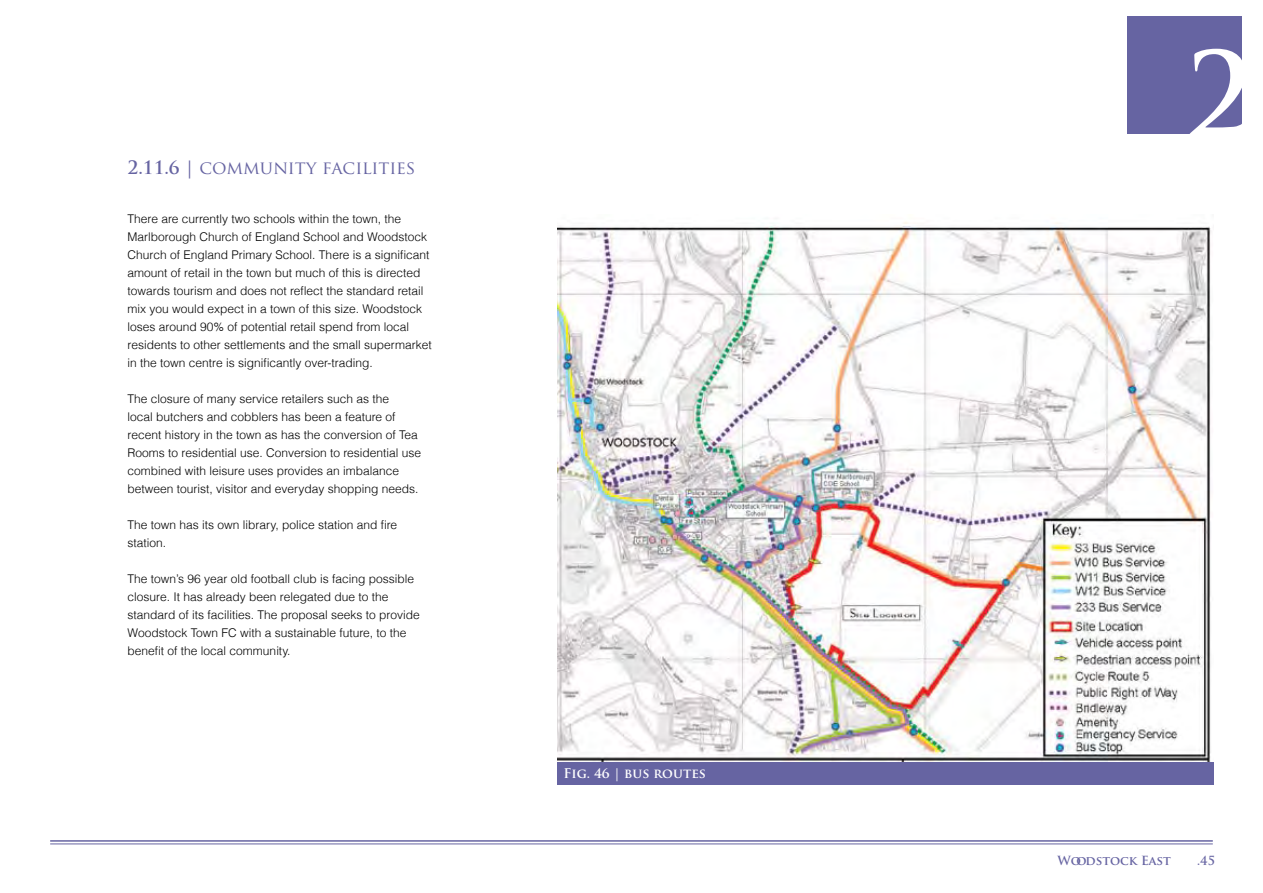
<style>
.page{position:relative;width:1263px;height:893px;background:#fff}
.page>*{position:absolute;margin:0;border:0;box-sizing:border-box;transform-origin:0 0}
.t1{font:700 114.75px "Trajan Pro";color:#fff}
.t2{font:18px "Trajan Pro";color:#6664a2}
.t3{font:700 13.05px "Trajan Pro";color:#fff}
.t4{font:700 12.3px "Trajan Pro";color:#6664a2}
.t5{font:300 12px/18px "Helvetica";color:#000}
.s1{font-weight:700}
</style>
<div class="page">
<hr style="left:50px;top:840px;width:1163px;height:2px;background:#6664a2">
<hr style="left:50px;top:844px;width:1163px;height:1px;background:#6664a2">
<img style="left:557px;top:222px;width:654px;height:540px">
<div style="left:557px;top:762px;width:656px;height:23px;background:#6664a2"></div>
<div style="left:1128px;top:16px;width:114px;height:118px;background:#6664a2"></div>
<h2 class="t2" style="left:128px;top:156px;width:289px"><span class="s1">2.11.6 |</span> COMMUNITY FACILITIES</h2>
<p class="t5" style="left:128px;top:209px;width:306px">There are currently two schools within the town, the Marlborough Church of England School and Woodstock Church of England Primary School. There is a significant amount of retail in the town but much of this is directed towards tourism and does not reflect the standard retail mix you would expect in a town of this size. Woodstock loses around 90% of potential retail spend from local residents to other settlements and the small supermarket in the town centre is significantly over-trading.</p>
<p class="t5" style="left:128px;top:389px;width:295px">The closure of many service retailers such as the<br>local butchers and cobblers has been a feature of recent history in the town as has the conversion of Tea Rooms to residential use. Conversion to residential use combined with leisure uses provides an imbalance between tourist, visitor and everyday shopping needs.</p>
<p class="t5" style="left:128px;top:515px;width:271px">The town has its own library, police station and fire station.</p>
<p class="t5" style="left:128px;top:569px;width:294px">The town’s 96 year old football club is facing possible closure. It has already been relegated due to the standard of its facilities. The proposal seeks to provide Woodstock Town FC with a sustainable future, to the benefit of the local community.</p>
<p class="t3" style="left:564px;top:765px;width:144px">Fig. 46 | bus routes</p>
<h1 class="t1" style="left:1184px;top:24px;width:70px">2</h1>
<p class="t4" style="left:1057px;top:853px;width:115px">Woodstock East</p>
<p class="t4" style="left:1197px;top:853px;width:19px">.45</p>
</div>
